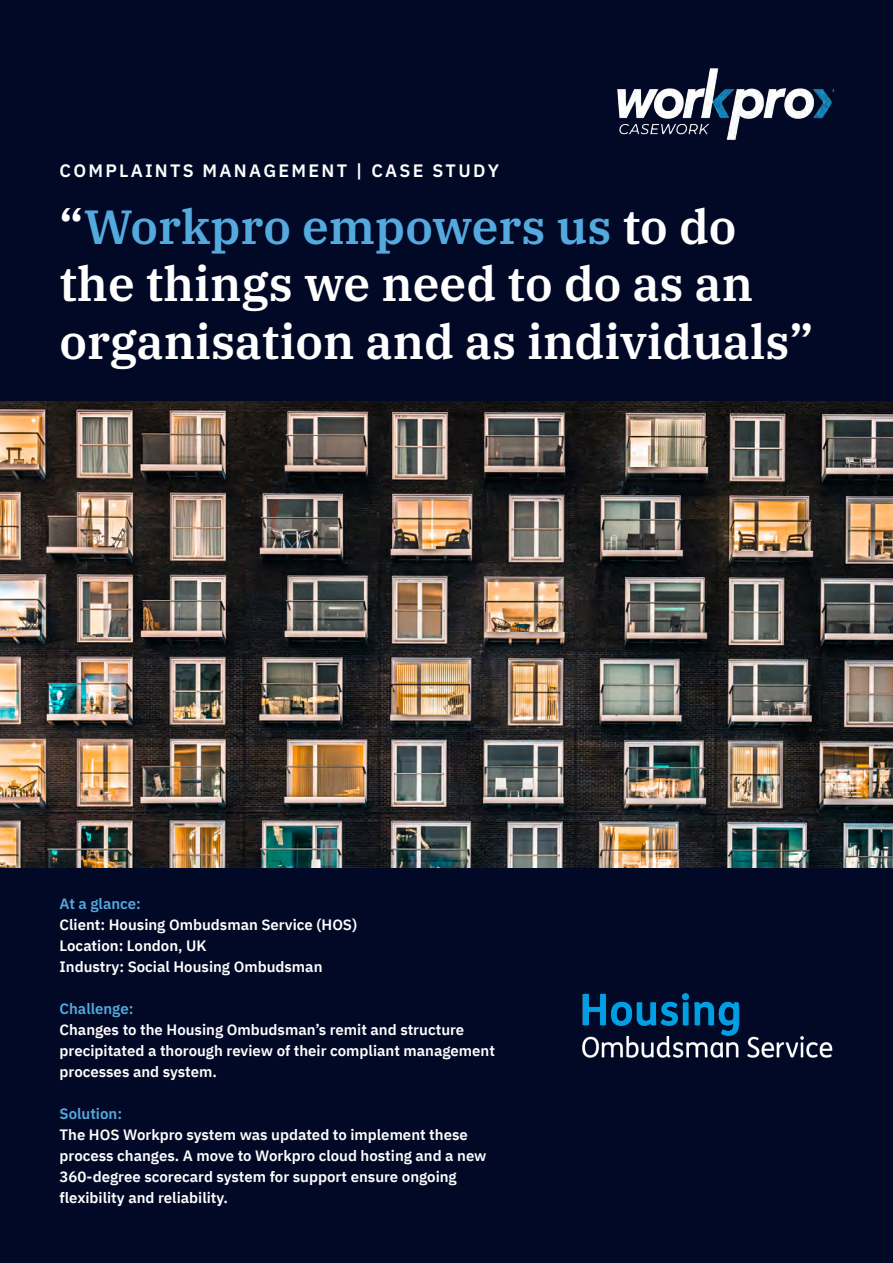
<style>
.page{position:relative;width:893px;height:1263px;background:#010926}
.page>*{position:absolute;margin:0;border:0;box-sizing:border-box;transform-origin:0 0}
.t1{font:600 48px/57.6px "IBM Plex Serif";color:#fff}
.H1_-_subtitle_cover{font:600 18px "IBM Plex Sans";letter-spacing:.125em;color:#fff}
.t2{font:15px/21px "IBM Plex Sans Sm Bld";color:#fff}
.s1{color:#54aadf}
.s2{font-family:"IBM Plex Sans";font-weight:600;color:#54aadf}
</style>
<div class="page">
<img style="left:583px;top:993px;width:250px;height:65px">
<img style="left:617px;top:68px;width:216px;height:72px">
<img style="left:0;top:402px;width:893px;height:465px">
<h1 class="H1_-_subtitle_cover" style="left:60px;top:156px;width:441px">COMPLAINTS MANAGEMENT | CASE STUDY</h1>
<h1 class="t1" style="left:60px;top:194px;width:755px">“<span class="s1">Workpro empowers us</span> to do the things we need to do as an organisation and as individuals”</h1>
<h2 class="t2" style="left:60px;top:892px;width:299px"><span class="s2">At a glance:<br></span>Client: Housing Ombudsman Service (HOS)<br>Location: London, UK<br>Industry: Social Housing Ombudsman</h2>
<h2 class="t2" style="left:60px;top:997px;width:437px"><span class="s2">Challenge:<br></span>Changes to the Housing Ombudsman’s remit and structure precipitated a thorough review of their compliant management processes and system.</h2>
<h2 class="t2" style="left:60px;top:1102px;width:429px"><span class="s2">Solution:<br></span>The HOS Workpro system was updated to implement these process changes. A move to Workpro cloud hosting and a new 360-degree scorecard system for support ensure ongoing flexibility and reliability.</h2>
</div>
